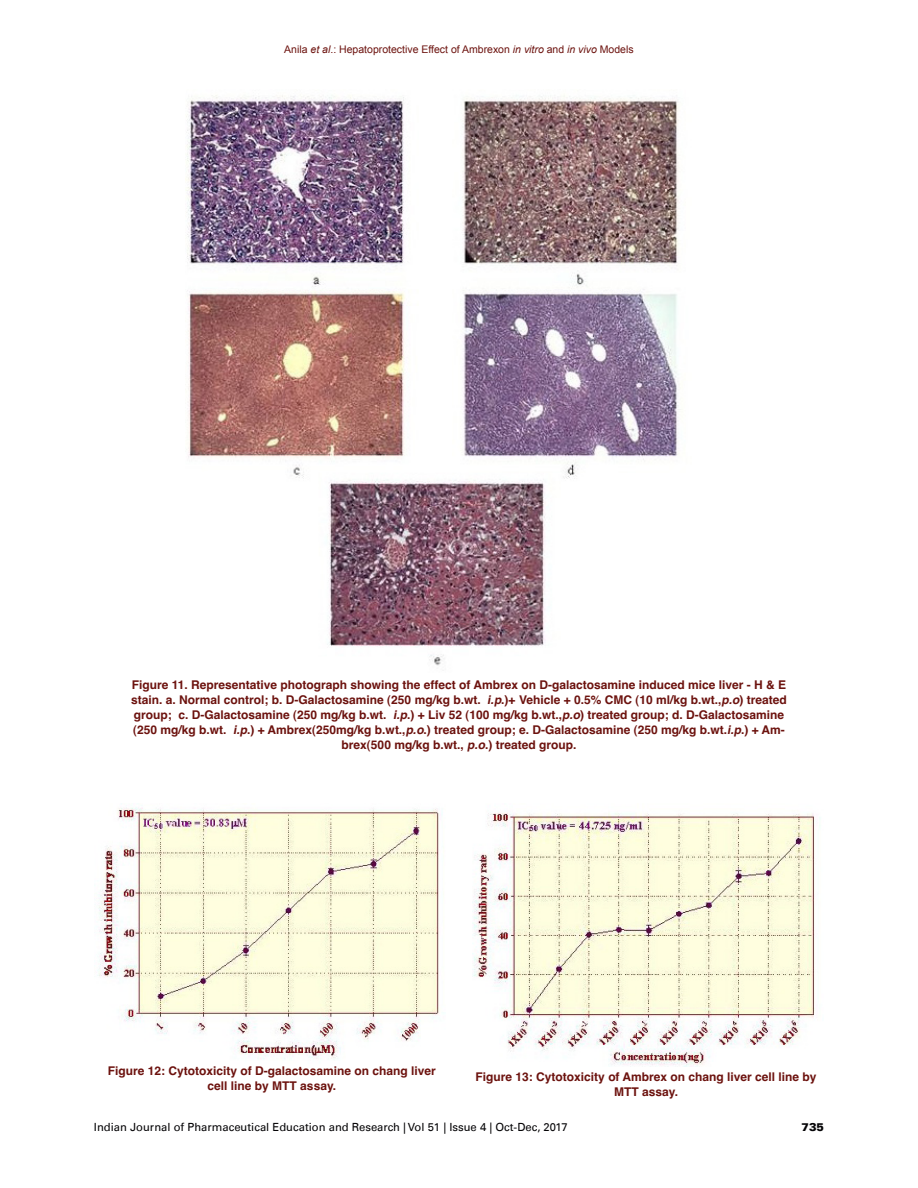
<style>
.page{position:relative;width:918px;height:1188px;background:#fff}
.page>*{position:absolute;margin:0;border:0;box-sizing:border-box;transform-origin:0 0}
.Fig_caption{font:700 12px/15px "Helvetica";color:#6c120e;text-align:center}
.t1{font:11.25px "Univers LT";color:#050406}
.t2{font:900 11.25px "Univers LT";color:#050406}
.t3{font:10.5px "Arial";color:#6c120e}
.s1{font-style:italic}
</style>
<div class="page">
<img style="left:186px;top:95px;width:494px;height:571px">
<img style="left:97px;top:803px;width:346px;height:256px">
<img style="left:472px;top:813px;width:348px;height:253px">
<p class="t3" style="left:284px;top:43px;width:351px">Anila <span class="s1">et al</span>.: Hepatoprotective Effect of Ambrexon <span class="s1">in vitro</span> and <span class="s1">in vivo</span> Models</p>
<p class="Fig_caption" style="left:131px;top:677px;width:657px">Figure 11. Representative photograph showing the effect of Ambrex on D-galactosamine induced mice liver - H &amp; E stain. a. Normal control; b. D-Galactosamine (250 mg/kg b.wt. <span class="s1">i.p</span>.)+ Vehicle + 0.5% CMC (10 ml/kg b.wt.,<span class="s1">p.o</span>) treated group; c. D-Galactosamine (250 mg/kg b.wt. <span class="s1">i.p</span>.) + Liv 52 (100 mg/kg b.wt.,<span class="s1">p.o</span>) treated group; d. D-Galactosamine (250 mg/kg b.wt. <span class="s1">i.p</span>.) + Ambrex(250mg/kg b.wt.,<span class="s1">p.o</span>.) treated group; e. D-Galactosamine (250 mg/kg b.wt.<span class="s1">i.p</span>.) + Am&shy;brex(500 mg/kg b.wt., <span class="s1">p.o</span>.) treated group.</p>
<p class="Fig_caption" style="left:108px;top:1063px;width:330px">Figure 12: Cytotoxicity of D-galactosamine on chang liver cell line by MTT assay.</p>
<p class="Fig_caption" style="left:476px;top:1069px;width:342px">Figure 13: Cytotoxicity of Ambrex on chang liver cell line by<br>MTT assay.</p>
<p class="t1" style="left:94px;top:1120px;width:475px">Indian Journal of Pharmaceutical Education and Research | Vol 51 | Issue 4 | Oct-Dec, 2017</p>
<p class="t2" style="left:802px;top:1120px;width:24px">735</p>
</div>
